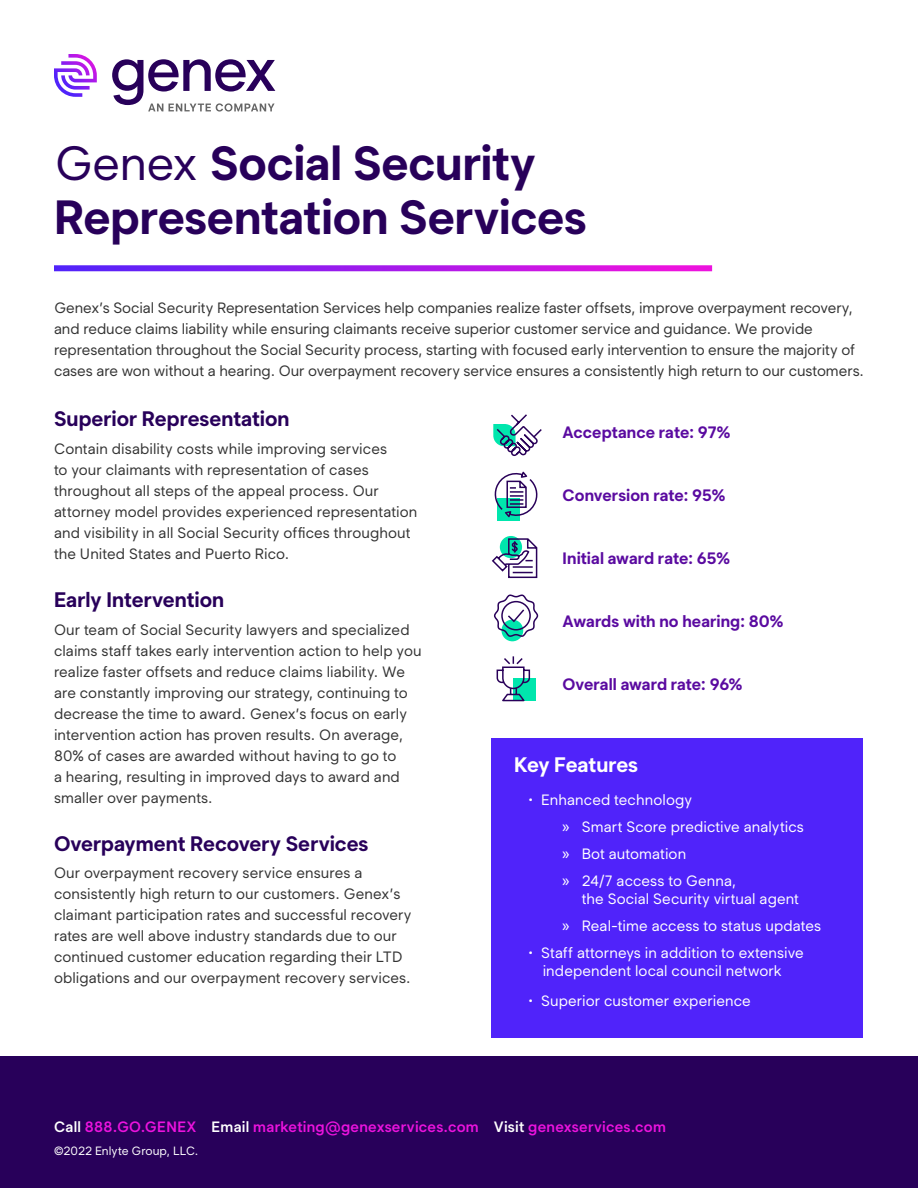
<style>
.page{position:relative;width:918px;height:1188px;background:#fff}
.page>*{position:absolute;margin:0;border:0;box-sizing:border-box;transform-origin:0 0}
.t1{font:700 48px/54px "Segment";letter-spacing:-.005em;color:#28005a}
.t2{font:700 21px "Segment";color:#28005a}
.t3{font:700 21px "Segment";letter-spacing:-.005em;color:#fff}
.t4{font:700 16.5px "Segment";color:#5a0aa0}
.t5{font:15px/21px "Segment";color:#333}
.t6{font:15px/27px "Segment";letter-spacing:.005em;color:#fff;text-align:center}
.t7{font:600 15px "Segment";letter-spacing:.02em;color:#ec13de}
.t8{font:12px "Segment";color:#fff}
.s1{font-weight:400}
.s2{font-weight:400;color:#fff}
.s3{color:#fff}
</style>
<div class="page">
<svg style="left:54px;top:265px;width:658px;height:6px;background:#a625eb"></svg>
<div style="left:492px;top:738px;width:371px;height:300px;background:#5023fa"></div>
<div style="left:0;top:1057px;width:918px;height:131px;background:#28005a"></div>
<svg style="left:494px;top:471px;width:44px;height:50px"></svg>
<svg style="left:493px;top:414px;width:49px;height:42px"></svg>
<svg style="left:500px;top:536px;width:22px;height:22px"></svg>
<svg style="left:491px;top:538px;width:47px;height:41px"></svg>
<div style="left:502px;top:620px;width:21px;height:21px;background:#00e6ad;border-radius:50%"></div>
<svg style="left:493px;top:594px;width:46px;height:45px"></svg>
<div style="left:513px;top:679px;width:23px;height:22px;background:#00e6ad"></div>
<svg style="left:496px;top:656px;width:35px;height:46px"></svg>
<svg style="left:54px;top:54px;width:43px;height:43px"></svg>
<svg style="left:112px;top:59px;width:163px;height:53px"></svg>
<h1 class="t1" style="left:54px;top:135px;width:534px"><span class="s1">Genex</span> Social Security<br>Representation Services</h1>
<p class="t5" style="left:54px;top:297px;width:812px">Genex’s Social Security Representation Services help companies realize faster offsets, improve overpayment recovery, and reduce claims liability while ensuring claimants receive superior customer service and guidance. We provide representation throughout the Social Security process, starting with focused early intervention to ensure the majority of cases are won without a hearing. Our overpayment recovery service ensures a consistently high return to our customers.</p>
<h2 class="t2" style="left:54px;top:406px;width:237px">Superior Representation</h2>
<p class="t5" style="left:54px;top:438px;width:365px">Contain disability costs while improving services<br>to your claimants with representation of cases throughout all steps of the appeal process. Our attorney model provides experienced representation and visibility in all Social Security offices throughout the United States and Puerto Rico.</p>
<h2 class="t2" style="left:54px;top:587px;width:172px">Early Intervention</h2>
<p class="t5" style="left:54px;top:619px;width:369px">Our team of Social Security lawyers and specialized claims staff takes early intervention action to help you realize faster offsets and reduce claims liability. We are constantly improving our strategy, continuing to decrease the time to award. Genex’s focus on early intervention action has proven results. On average, 80% of cases are awarded without having to go to<br>a hearing, resulting in improved days to award and smaller over payments.</p>
<h2 class="t2" style="left:54px;top:830px;width:316px">Overpayment Recovery Services</h2>
<p class="t5" style="left:54px;top:862px;width:359px">Our overpayment recovery service ensures a consistently high return to our customers. Genex’s claimant participation rates and successful recovery rates are well above industry standards due to our continued customer education regarding their LTD obligations and our overpayment recovery services.</p>
<p class="t4" style="left:549px;top:422px;width:183px"><span class="s2">•</span> Acceptance rate: 97%</p>
<p class="t4" style="left:549px;top:485px;width:178px"><span class="s2">•</span> Conversion rate: 95%</p>
<p class="t4" style="left:549px;top:548px;width:182px"><span class="s2">•</span> Initial award rate: 65%</p>
<p class="t4" style="left:549px;top:611px;width:236px"><span class="s2">•</span> Awards with no hearing: 80%</p>
<p class="t4" style="left:549px;top:674px;width:195px"><span class="s2">•</span> Overall award rate: 96%</p>
<h2 class="t3" style="left:514px;top:752px;width:125px">Key Features</h2>
<p class="t6" style="left:561px;top:786px;width:244px;text-align:left;text-indent:-34px">• Enhanced technology<br>» Smart Score predictive analytics » Bot automation<br>» 24/7 access to Genna,</p>
<p class="t6" style="left:561px;top:885px;width:261px">the Social Security virtual agent<br>» Real-time access to status updates</p>
<p class="t6" style="left:528px;top:944px;width:278px;line-height:18px">• Staff attorneys in addition to extensive independent local council network</p>
<p class="t6" style="left:528px;top:987px;width:225px">• Superior customer experience</p>
<p class="t7" style="left:54px;top:1117px;width:614px"><span class="s3">Call</span> 888.GO.GENEX <span class="s3">Email</span> marketing@genexservices.com <span class="s3">Visit</span> genexservices.com</p>
<p class="t8" style="left:54px;top:1143px;width:146px">©2022 Enlyte Group, LLC.</p>
</div>
